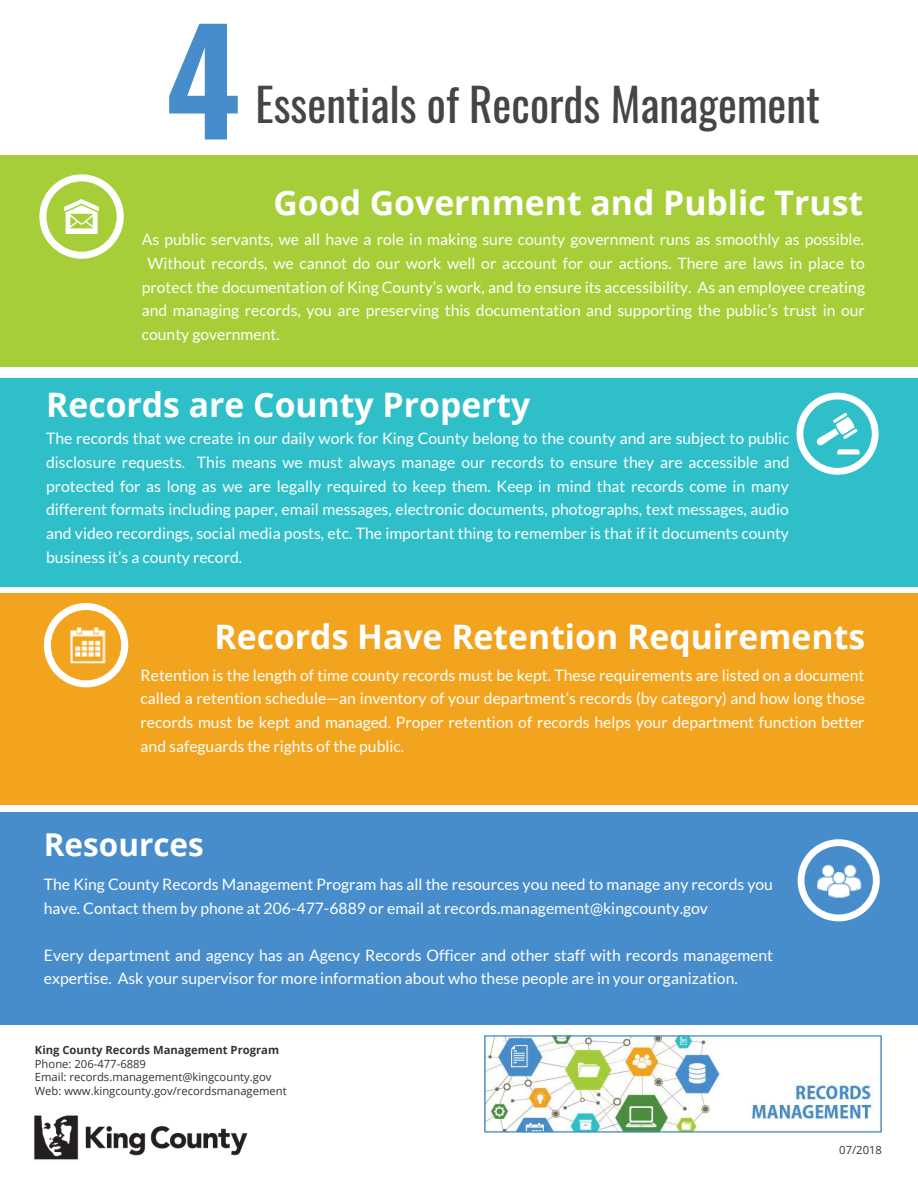
<style>
.page{position:relative;width:918px;height:1188px;background:#fff}
.page>*{position:absolute;margin:0;border:0;box-sizing:border-box;transform-origin:0 0}
.t1{font:700 142.8px "Oswald";color:#488dcb}
.t2{font:45px "Oswald";color:#454545}
.t3{font:700 33.75px "Open Sans";color:#fff}
.t4{font:700 31.5px "Open Sans";color:#fff}
.t5{font:15.75px/23.7px "Lato";color:#fff}
.t6{font:11.25px/13.5px "Open Sans";color:#333}
.t7{font:700 11.25px "Open Sans";color:#333}
</style>
<div class="page">
<div style="left:0;top:155px;width:918px;height:212px;background:#a6ce38"></div>
<div style="left:0;top:812px;width:918px;height:213px;background:#488dcb"></div>
<div style="left:0;top:593px;width:918px;height:211px;background:#f3a41e"></div>
<div style="left:0;top:378px;width:918px;height:208px;background:#2fbfc9"></div>
<img style="left:34px;top:1115px;width:214px;height:45px">
<svg style="left:39px;top:174px;width:85px;height:85px"></svg>
<svg style="left:44px;top:603px;width:84px;height:84px"></svg>
<svg style="left:798px;top:839px;width:82px;height:82px"></svg>
<img style="left:485px;top:1035px;width:397px;height:98px">
<svg style="left:796px;top:393px;width:83px;height:82px"></svg>
<h1 class="t1" style="left:166px;top:7px;width:76px">4</h1>
<h2 class="t2" style="left:256px;top:64px;width:566px">Essentials of Records Management</h2>
<h3 class="t3" style="left:273px;top:179px;width:591px">Good Government and Public Trust</h3>
<p class="t5" style="left:142px;top:228px;width:724px">As public servants, we all have a role in making sure county government runs as smoothly as possible.</p>
<p class="t5" style="left:148px;top:251px;width:719px">Without records, we cannot do our work well or account for our actions. There are laws in place to</p>
<p class="t5" style="left:142px;top:275px;width:725px">protect the documentation of King County’s work, and to ensure its accessibility. As an employee creating</p>
<p class="t5" style="left:142px;top:298px;width:725px">and managing records, you are preserving this documentation and supporting the public’s trust in our</p>
<p class="t5" style="left:142px;top:322px;width:139px">county government.</p>
<h3 class="t3" style="left:46px;top:381px;width:486px">Records are County Property</h3>
<p class="t5" style="left:46px;top:427px;width:745px;text-align:justify">The records that we create in our daily work for King County belong to the county and are subject to public disclosure requests. This means we must always manage our records to ensure they are accessible and protected for as long as we are legally required to keep them. Keep in mind that records come in many different formats including paper, email messages, electronic documents, photographs, text messages, audio and video recordings, social media posts, etc. The important thing to remember is that if it documents county business it’s a county record.</p>
<h3 class="t3" style="left:215px;top:613px;width:652px">Records Have Retention Requirements</h3>
<p class="t5" style="left:141px;top:663px;width:726px;text-align:justify">Retention is the length of time county records must be kept. These requirements are listed on a document called a retention schedule—an inventory of your department’s records (by category) and how long those records must be kept and managed. Proper retention of records helps your department function better and safeguards the rights of the public.</p>
<h3 class="t4" style="left:44px;top:822px;width:162px">Resources</h3>
<p class="t5" style="left:44px;top:872px;width:731px">The King County Records Management Program has all the resources you need to manage any records you have. Contact them by phone at 206-477-6889 or email at records.management@kingcounty.gov</p>
<p class="t5" style="left:44px;top:943px;width:731px">Every department and agency has an Agency Records Officer and other staff with records management expertise. Ask your supervisor for more information about who these people are in your organization.</p>
<p class="t7" style="left:35px;top:1042px;width:246px">King County Records Management Program</p>
<p class="t6" style="left:35px;top:1057px;width:253px">Phone: 206-477-6889<br>Email: records.management@kingcounty.gov<br>Web: www.kingcounty.gov/recordsmanagement</p>
<p class="t6" style="left:839px;top:1143px;width:44px">07/2018</p>
</div>
